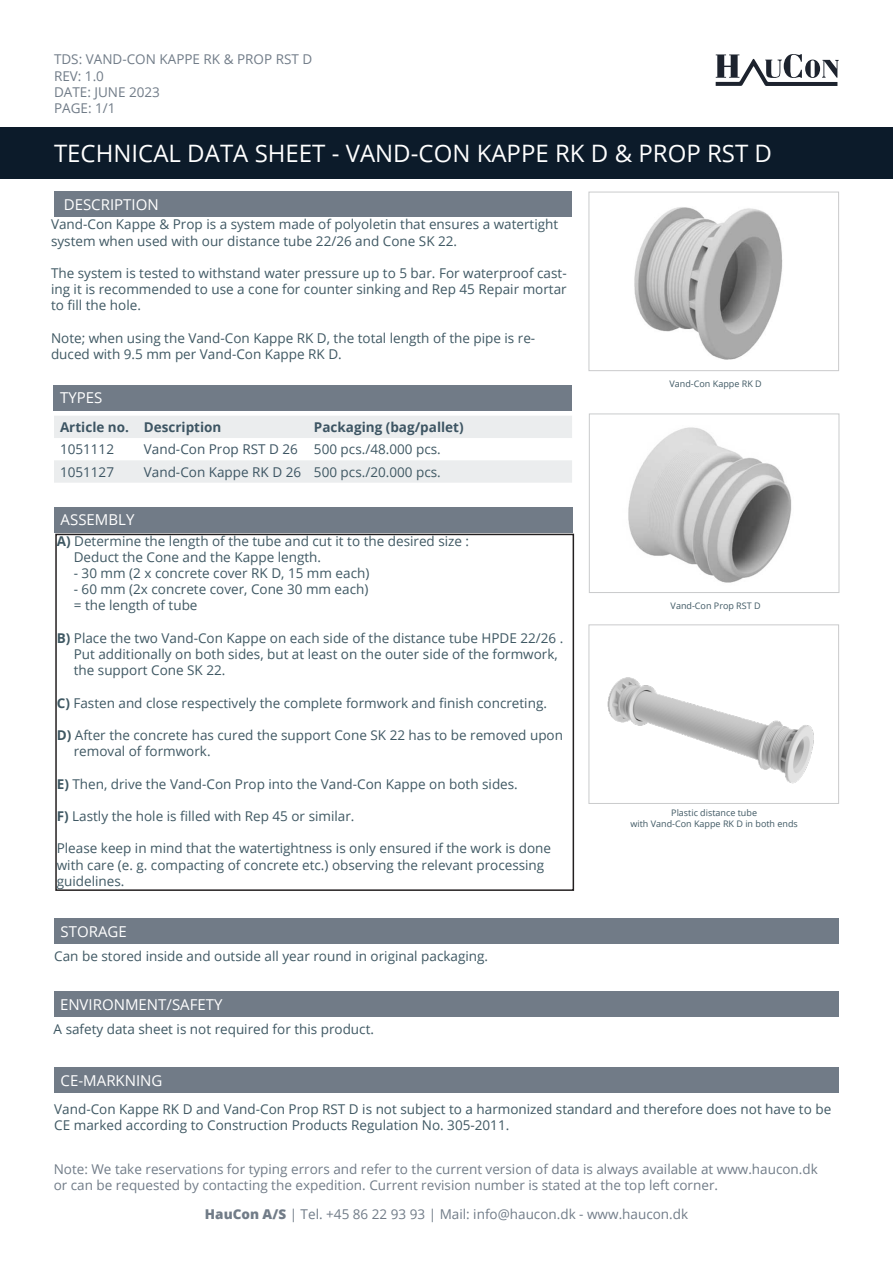
<style>
.page{position:relative;width:893px;height:1263px;background:#fff}
.page>*{position:absolute;margin:0;border:0;box-sizing:border-box;transform-origin:0 0}
.t1{font:24px "Open Sans";color:#fff}
.t2{font:15px "Open Sans";color:#fff}
.t3{font:13.5px/16.2px "Open Sans";color:#3f5863}
.t4{font:13.5px/16.2px "Open Sans";color:#717c88}
.t5{font:13.5px "Open Sans";color:#3d5563}
.t6{font:700 13.5px "Open Sans";color:#3d5563}
.t7{font:9px "Open Sans";color:#3f5863}
.s1{font-weight:700}
.s2{font-weight:800}
</style>
<div class="page">
<svg style="left:716px;top:54px;width:123px;height:32px"></svg>
<div style="left:0;top:128px;width:893px;height:51px;background:#0c1b2a"></div>
<img style="left:634px;top:207px;width:149px;height:153px">
<div style="left:589px;top:192px;width:250px;height:179px;border:1px solid #cacbcc"></div>
<div style="left:54px;top:192px;width:517px;height:25px;background:#717b87"></div>
<div style="left:55px;top:534px;width:519px;height:357px;border:2px solid #231f20"></div>
<div style="left:54px;top:1068px;width:785px;height:25px;background:#717b87"></div>
<svg style="left:54px;top:416px;width:518px;height:67px"></svg>
<img style="left:628px;top:427px;width:164px;height:156px">
<div style="left:589px;top:414px;width:250px;height:179px;border:1px solid #cacbcc"></div>
<div style="left:54px;top:385px;width:518px;height:25px;background:#717b87"></div>
<div style="left:54px;top:507px;width:519px;height:25px;background:#717b87"></div>
<img style="left:607px;top:677px;width:207px;height:107px">
<div style="left:589px;top:624px;width:250px;height:180px;border:1px solid #cacbcc"></div>
<div style="left:54px;top:919px;width:785px;height:25px;background:#717b87"></div>
<div style="left:54px;top:991px;width:784px;height:26px;background:#717b87"></div>
<p class="t4" style="left:54px;top:51px;width:260px">TDS: VAND-CON KAPPE RK &amp; PROP RST D<br>REV: 1.0<br>DATE: JUNE 2023<br>PAGE: 1/1</p>
<p class="t1" style="left:54px;top:137px;width:720px">TECHNICAL DATA SHEET - VAND-CON KAPPE RK D &amp; PROP RST D</p>
<p class="t2" style="left:64px;top:194px;width:96px">DESCRIPTION</p>
<p class="t3" style="left:51px;top:216px;width:509px">Vand-Con Kappe &amp; Prop is a system made of polyoletin that ensures a watertight system when used with our distance tube 22/26 and Cone SK 22.</p>
<p class="t3" style="left:51px;top:265px;width:517px;text-align:justify">The system is tested to withstand water pressure up to 5 bar. For waterproof cast&shy;ing it is recommended to use a cone for counter sinking and Rep 45 Repair mortar to fill the hole.</p>
<p class="t3" style="left:51px;top:329px;width:486px">Note; when using the Vand-Con Kappe RK D, the total length of the pipe is re&shy;duced with 9.5 mm per Vand-Con Kappe RK D.</p>
<p class="t2" style="left:60px;top:388px;width:44px">TYPES</p>
<p class="t6" style="left:60px;top:418px;width:71px">Article no.</p>
<p class="t6" style="left:144px;top:418px;width:79px">Description</p>
<p class="t6" style="left:314px;top:418px;width:151px">Packaging (bag/pallet)</p>
<p class="t5" style="left:60px;top:440px;width:56px">1051112</p>
<p class="t5" style="left:144px;top:440px;width:156px">Vand-Con Prop RST D 26</p>
<p class="t3" style="left:314px;top:441px;width:128px">500 pcs./48.000 pcs.</p>
<p class="t5" style="left:60px;top:462px;width:56px">1051127</p>
<p class="t5" style="left:144px;top:462px;width:159px">Vand-Con Kappe RK D 26</p>
<p class="t3" style="left:314px;top:463px;width:128px">500 pcs./20.000 pcs.</p>
<p class="t2" style="left:61px;top:510px;width:75px">ASSEMBLY</p>
<p class="t3" style="left:57px;top:532px;width:414px"><span class="s1">A)</span> Determine the length of the tube and cut it to the desired size :</p>
<p class="t3" style="left:74px;top:548px;width:249px">Deduct the Cone and the Kappe length.</p>
<p class="t3" style="left:74px;top:565px;width:297px">- 30 mm (2 x concrete cover RK D, 15 mm each)</p>
<p class="t3" style="left:74px;top:581px;width:296px">- 60 mm (2x concrete cover, Cone 30 mm each)</p>
<p class="t3" style="left:74px;top:597px;width:125px">= the length of tube</p>
<p class="t3" style="left:57px;top:629px;width:508px"><span class="s1">B)</span> Place the two Vand-Con Kappe on each side of the distance tube HPDE 22/26 .</p>
<p class="t3" style="left:74px;top:646px;width:486px">Put additionally on both sides, but at least on the outer side of the formwork,</p>
<p class="t3" style="left:74px;top:662px;width:153px">the support Cone SK 22.</p>
<p class="t3" style="left:57px;top:694px;width:492px"><span class="s1">C)</span> Fasten and close respectively the complete formwork and finish concreting.</p>
<p class="t3" style="left:57px;top:727px;width:508px"><span class="s1">D)</span> After the concrete has cured the support Cone SK 22 has to be removed upon</p>
<p class="t3" style="left:74px;top:743px;width:138px">removal of formwork.</p>
<p class="t3" style="left:57px;top:775px;width:463px"><span class="s1">E)</span> Then, drive the Vand-Con Prop into the Vand-Con Kappe on both sides.</p>
<p class="t3" style="left:57px;top:808px;width:299px"><span class="s1">F)</span> Lastly the hole is filled with Rep 45 or similar.</p>
<p class="t3" style="left:57px;top:840px;width:496px">Please keep in mind that the watertightness is only ensured if the work is done with care (e. g. compacting of concrete etc.) observing the relevant processing guidelines.</p>
<p class="t2" style="left:61px;top:921px;width:68px">STORAGE</p>
<p class="t3" style="left:54px;top:948px;width:435px">Can be stored inside and outside all year round in original packaging.</p>
<p class="t2" style="left:60px;top:994px;width:164px">ENVIRONMENT/SAFETY</p>
<p class="t3" style="left:54px;top:1020px;width:322px">A safety data sheet is not required for this product.</p>
<p class="t2" style="left:61px;top:1070px;width:103px">CE-MARKNING</p>
<p class="t7" style="left:670px;top:378px;width:94px">Vand-Con Kappe RK D</p>
<p class="t7" style="left:671px;top:600px;width:92px">Vand-Con Prop RST D</p>
<p class="t7" style="left:671px;top:806px;width:87px">Plastic distance tube</p>
<p class="t7" style="left:630px;top:817px;width:169px">with Vand-Con Kappe RK D in both ends</p>
<p class="t3" style="left:54px;top:1100px;width:778px">Vand-Con Kappe RK D and Vand-Con Prop RST D is not subject to a harmonized standard and therefore does not have to be<br>CE marked according to Construction Products Regulation No. 305-2011.</p>
<p class="t4" style="left:54px;top:1160px;width:766px">Note: We take reservations for typing errors and refer to the current version of data is always available at www.haucon.dk</p>
<p class="t4" style="left:54px;top:1177px;width:666px">or can be requested by contacting the expedition. Current revision number is stated at the top left corner.</p>
<p class="t4" style="left:205px;top:1206px;width:485px"><span class="s2">HauCon A/S</span> | Tel. +45 86 22 93 93 | Mail: info@haucon.dk - www.haucon.dk</p>
</div>
